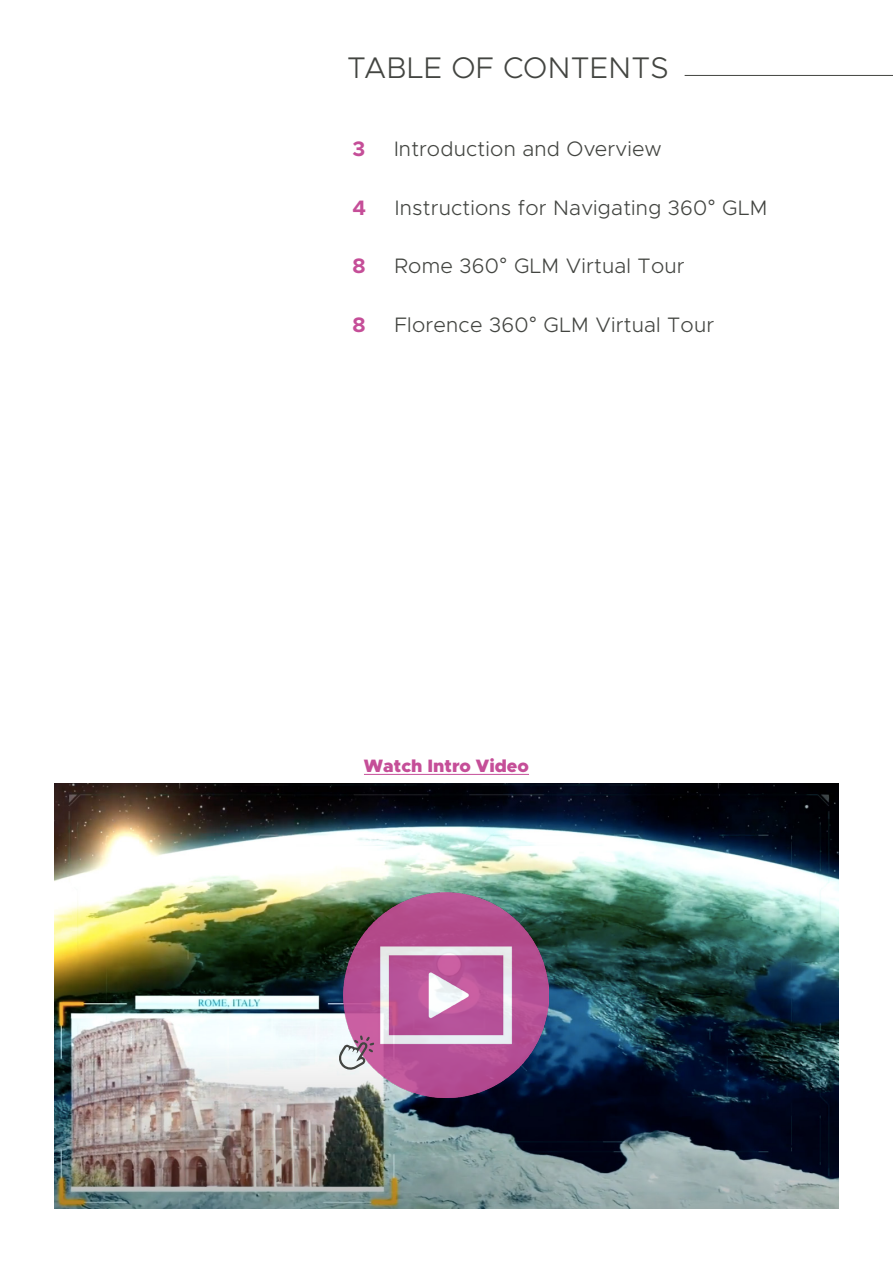
<style>
.page{position:relative;width:893px;height:1263px;background:#fff}
.page>*{position:absolute;margin:0;border:0;box-sizing:border-box;transform-origin:0 0}
.t1{font:300 29.85px "Metropolis";letter-spacing:.01em;color:#434541}
.t2{font:300 21px "Metropolis";letter-spacing:.01em;color:#434541}
.t3{font:900 18px "Metropolis";color:#c54e98}
.s1{font-weight:700;color:#c54e98}
.s2{font-family:"Arial";font-weight:400}
</style>
<div class="page">
<img style="left:54px;top:784px;width:785px;height:425px">
<hr style="left:685px;top:75px;width:208px;height:1px;background:#434541">
<hr style="left:364px;top:774px;width:165px;height:1px;background:#c54e98">
<img style="left:343px;top:893px;width:205px;height:205px">
<svg style="left:338px;top:1035px;width:36px;height:35px"></svg>
<h1 class="t1" style="left:347px;top:49px;width:323px">TABLE OF CONTENTS</h1>
<p class="t2" style="left:352px;top:136px;width:311px"><span class="s1">3</span> Introduction and Overview</p>
<p class="t2" style="left:352px;top:194px;width:417px"><span class="s1">4</span> Instructions for Navigating 360<span class="s2">°</span> GLM</p>
<p class="t2" style="left:352px;top:253px;width:334px"><span class="s1">8</span> Rome 360<span class="s2">°</span> GLM Virtual Tour</p>
<p class="t2" style="left:352px;top:311px;width:363px"><span class="s1">8</span> Florence 360<span class="s2">°</span> GLM Virtual Tour</p>
<p class="t3" style="left:364px;top:754px;width:167px">Watch Intro Video</p>
</div>
